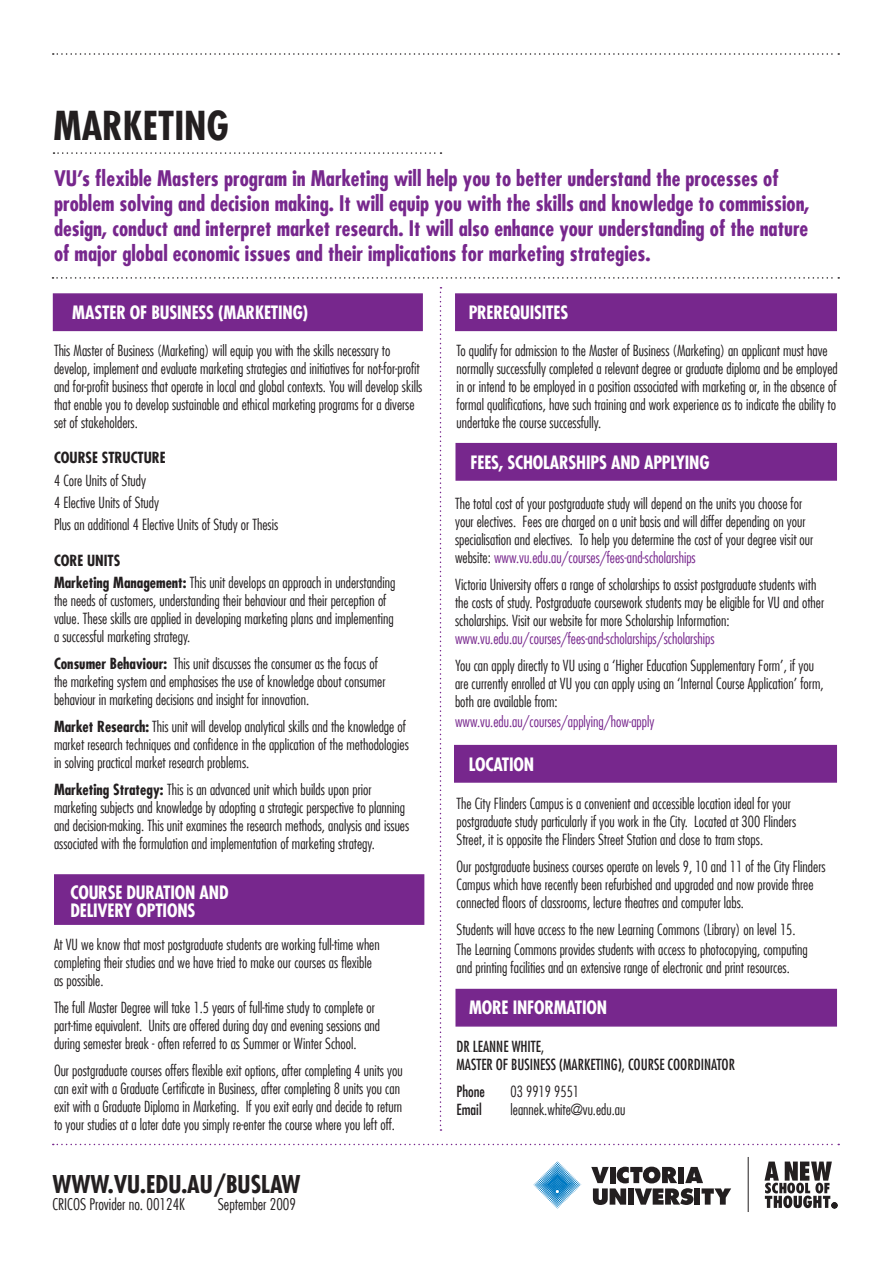
<style>
.page{position:relative;width:893px;height:1263px;background:#fff}
.page>*{position:absolute;margin:0;border:0;box-sizing:border-box;transform-origin:0 0}
.t1{font:700 condensed 39px "Futura LT";color:#231f20}
.t2{font:700 condensed 24px "Futura LT";color:#231f20}
.t3{font:700 condensed 21px/25.2px "Futura LT";color:#77278d}
.t4{font:700 condensed 18px/18px "Futura LT";letter-spacing:-.01em;color:#fff}
.t5{font:300 condensed 15.75px "Futura LT";color:#231f20}
.t6{font:300 condensed 15px/18px "Futura LT";color:#231f20}
.heading1{font:condensed 15px/18px "Futura LT";color:#231f20}
.t7{font:300 condensed 15px "Futura LT";color:#77278d}
.t8{font:700 condensed 15px "Futura LT";color:#231f20}
.s1{font-weight:700}
.s2{color:#77278d}
</style>
<div class="page">
<svg style="left:54px;top:152px;width:387px;height:2px"></svg>
<svg style="left:53px;top:53px;width:786px;height:2px"></svg>
<svg style="left:52px;top:277px;width:787px;height:2px"></svg>
<svg style="left:53px;top:1144px;width:786px;height:1px"></svg>
<svg style="left:440px;top:287px;width:1px;height:844px"></svg>
<div style="left:455px;top:443px;width:382px;height:38px;background:#77278d;border:2px solid #77278d"></div>
<div style="left:454px;top:745px;width:383px;height:38px;background:#77278d;border:2px solid #77278d"></div>
<div style="left:455px;top:293px;width:382px;height:38px;background:#77278d;border:2px solid #77278d"></div>
<div style="left:455px;top:989px;width:382px;height:37px;background:#77278d"></div>
<div style="left:54px;top:874px;width:370px;height:51px;background:#77278d;border:2px solid #77278d"></div>
<div style="left:53px;top:293px;width:370px;height:38px;background:#77278d;border:2px solid #77278d"></div>
<hr style="left:748px;top:1157px;width:1px;height:55px;background:#231f20">
<svg style="left:591px;top:1166px;width:140px;height:39px"></svg>
<svg style="left:533px;top:1161px;width:49px;height:48px"></svg>
<svg style="left:764px;top:1161px;width:73px;height:47px"></svg>
<p class="t1" style="left:54px;top:102px;width:177px">MARKETING</p>
<p class="t3" style="left:54px;top:165px;width:757px">VU’s flexible Masters program in Marketing will help you to better understand the processes of problem solving and decision making. It will equip you with the skills and knowledge to commission, design, conduct and interpret market research. It will also enhance your understanding of the nature of major global economic issues and their implications for marketing strategies.</p>
<p class="t4" style="left:72px;top:303px;width:237px">MASTER OF BUSINESS (MARKETING)</p>
<p class="t6" style="left:54px;top:341px;width:370px">This Master of Business (Marketing) will equip you with the skills necessary to develop, implement and evaluate marketing strategies and initiatives for not-for-profit and for-profit business that operate in local and global contexts. You will develop skills that enable you to develop sustainable and ethical marketing programs for a diverse set of stakeholders.</p>
<p class="t8" style="left:54px;top:448px;width:113px">COURSE STRUCTURE</p>
<p class="t6" style="left:54px;top:471px;width:94px">4 Core Units of Study</p>
<p class="t6" style="left:54px;top:493px;width:107px">4 Elective Units of Study</p>
<p class="t6" style="left:54px;top:515px;width:226px">Plus an additional 4 Elective Units of Study or Thesis</p>
<p class="t8" style="left:54px;top:551px;width:68px">CORE UNITS</p>
<p class="t6" style="left:54px;top:574px;width:343px"><span class="s1">Marketing Management:</span> This unit develops an approach in understanding the needs of customers, understanding their behaviour and their perception of value. These skills are applied in developing marketing plans and implementing a successful marketing strategy.</p>
<p class="t6" style="left:54px;top:655px;width:333px"><span class="s1">Consumer Behaviour:</span> This unit discusses the consumer as the focus of the marketing system and emphasises the use of knowledge about consumer behaviour in marketing decisions and insight for innovation.</p>
<p class="t6" style="left:54px;top:718px;width:356px"><span class="s1">Market Research:</span> This unit will develop analytical skills and the knowledge of market research techniques and confidence in the application of the methodologies in solving practical market research problems.</p>
<p class="t6" style="left:54px;top:781px;width:319px"><span class="s1">Marketing Strategy:</span> This is an advanced unit which builds upon prior</p>
<p class="t6" style="left:54px;top:799px;width:357px">marketing subjects and knowledge by adopting a strategic perspective to planning and decision-making. This unit examines the research methods, analysis and issues associated with the formulation and implementation of marketing strategy.</p>
<p class="t4" style="left:70px;top:883px;width:160px">COURSE DURATION AND<br>DELIVERY OPTIONS</p>
<p class="t6" style="left:54px;top:935px;width:327px">At VU we know that most postgraduate students are working full-time when completing their studies and we have tried to make our courses as flexible as possible.</p>
<p class="t6" style="left:54px;top:998px;width:328px">The full Master Degree will take 1.5 years of full-time study to complete or part-time equivalent. Units are offered during day and evening sessions and during semester break - often referred to as Summer or Winter School.</p>
<p class="t6" style="left:54px;top:1061px;width:350px">Our postgraduate courses offers flexible exit options, after completing 4 units you can exit with a Graduate Certificate in Business, after completing 8 units you can exit with a Graduate Diploma in Marketing. If you exit early and decide to return to your studies at a later date you simply re-enter the course where you left off.</p>
<p class="t2" style="left:52px;top:1169px;width:250px">WWW.VU.EDU.AU/BUSLAW</p>
<p class="t5" style="left:52px;top:1194px;width:134px">CRICOS Provider no. 00124K</p>
<p class="t5" style="left:218px;top:1194px;width:80px">September 2009</p>
<p class="t4" style="left:469px;top:303px;width:101px">PREREQUISITES</p>
<p class="t6" style="left:457px;top:341px;width:383px">To qualify for admission to the Master of Business (Marketing) an applicant must have normally successfully completed a relevant degree or graduate diploma and be employed in or intend to be employed in a position associated with marketing or, in the absence of formal qualifications, have such training and work experience as to indicate the ability to undertake the course successfully.</p>
<p class="t4" style="left:471px;top:453px;width:240px">FEES, SCHOLARSHIPS AND APPLYING</p>
<p class="t6" style="left:455px;top:494px;width:360px">The total cost of your postgraduate study will depend on the units you choose for your electives. Fees are charged on a unit basis and will differ depending on your specialisation and electives. To help you determine the cost of your degree visit our website: <span class="s2">www.vu.edu.au/courses/fees-and-scholarships</span></p>
<p class="t6" style="left:455px;top:575px;width:371px">Victoria University offers a range of scholarships to assist postgraduate students with the costs of study. Postgraduate coursework students may be eligible for VU and other scholarships. Visit our website for more Scholarship Information: <span class="s2">www.vu.edu.au/courses/fees-and-scholarships/scholarships</span></p>
<p class="t6" style="left:455px;top:656px;width:370px">You can apply directly to VU using a ‘Higher Education Supplementary Form’, if you are currently enrolled at VU you can apply using an ‘Internal Course Application’ form, both are available from:</p>
<p class="t7" style="left:455px;top:712px;width:201px">www.vu.edu.au/courses/applying/how-apply</p>
<p class="t4" style="left:469px;top:755px;width:67px">LOCATION</p>
<p class="t6" style="left:457px;top:794px;width:341px">The City Flinders Campus is a convenient and accessible location ideal for your postgraduate study particularly if you work in the City. Located at 300 Flinders<br>Street, it is opposite the Flinders Street Station and close to tram stops.</p>
<p class="t6" style="left:457px;top:857px;width:370px">Our postgraduate business courses operate on levels 9, 10 and 11 of the City Flinders<br>Campus which have recently been refurbished and upgraded and now provide three connected floors of classrooms, lecture theatres and computer labs.</p>
<p class="t6" style="left:457px;top:920px;width:353px;line-height:19.8px">Students will have access to the new Learning Commons (Library) on level 15.<br>The Learning Commons provides students with access to photocopying, computing</p>
<p class="t6" style="left:457px;top:958px;width:335px">and printing facilities and an extensive range of electronic and print resources.</p>
<p class="t4" style="left:469px;top:999px;width:140px">MORE INFORMATION</p>
<p class="heading1" style="left:457px;top:1038px;width:280px">DR LEANNE WHITE,<br>MASTER OF BUSINESS (MARKETING), COURSE COORDINATOR</p>
<p class="heading1" style="left:457px;top:1083px;width:30px">Phone</p>
<p class="t6" style="left:511px;top:1083px;width:70px">03 9919 9551</p>
<p class="heading1" style="left:457px;top:1101px;width:27px">Email</p>
<p class="t6" style="left:511px;top:1101px;width:116px">leannek.white@vu.edu.au</p>
</div>
